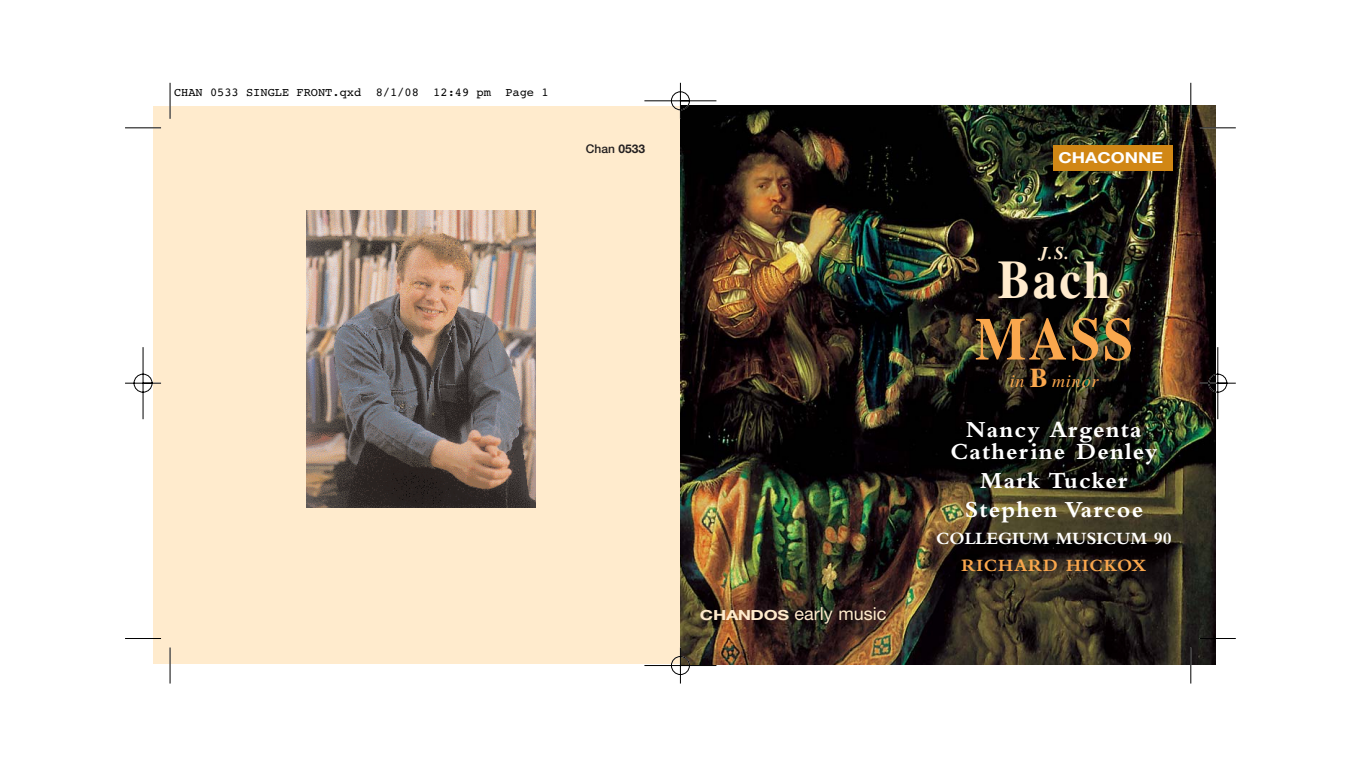
<style>
.page{position:relative;width:1361px;height:766px;background:#fff}
.page>*{position:absolute;margin:0;border:0;box-sizing:border-box;transform-origin:0 0}
.t1{font:700 60px "Times";color:#faa74d;scale:.9 1}
.t2{font:700 54px "Times";color:#ffebcd;scale:.9 1}
.t3{font:700 24px/21.6px "Bembo";letter-spacing:.05em;color:#fff;text-align:center}
.t4{font:700 18px "Bembo";color:#fff}
.t5{font:18px "Helvetica Neue";color:#ffebcd}
.t6{font:700 18px "Bembo";letter-spacing:.05em;color:#faa74d}
.t7{font:italic 18px "Times";letter-spacing:.05em;color:#faa74d}
.t8{font:italic 700 18px "Times";color:#ffebcd}
.t9{font:700 15.15px "Helvetica Neue";color:#fff;scale:1.19 1}
.t10{font:12px "Courier";color:#000}
.t11{font:500 12px "Helvetica Neue";color:#231f20}
.s1{font-weight:700}
.s2{font-weight:700;font-size:13.95px}
.s3{font-weight:700;font-style:normal;font-size:27px}
</style>
<div class="page">
<img style="left:125px;top:82px;width:1111px;height:601px">
<p class="t10" style="left:174px;top:89px;width:376px">CHAN 0533 SINGLE FRONT.qxd 8/1/08 12:49 pm Page 1</p>
<p class="t11" style="left:586px;top:144px;width:61px">Chan <span class="s1">0533</span></p>
<p class="t5" style="left:700px;top:606px;width:188px"><span class="s2">CHANDOS</span> early music</p>
<p class="t9" style="left:1058px;top:152px;width:89px">CHACONNE</p>
<p class="t8" style="left:1039px;top:246px;width:32px">J.S.</p>
<h2 class="t2" style="left:998px;top:260px;width:127px">Bach</h2>
<h1 class="t1" style="left:975px;top:317px;width:177px">MASS</h1>
<p class="t7" style="left:1009px;top:374px;width:90px">in <span class="s3">B</span> minor</p>
<p class="t3" style="left:950px;top:421px;width:209px">Nancy Argenta<br>Catherine Denley</p>
<p class="t3" style="left:964px;top:468px;width:180px;line-height:28.8px">Mark Tucker<br>Stephen Varcoe</p>
<p class="t4" style="left:936px;top:531px;width:237px">COLLEGIUM MUSICUM 90</p>
<p class="t6" style="left:961px;top:558px;width:186px">RICHARD HICKOX</p>
</div>
